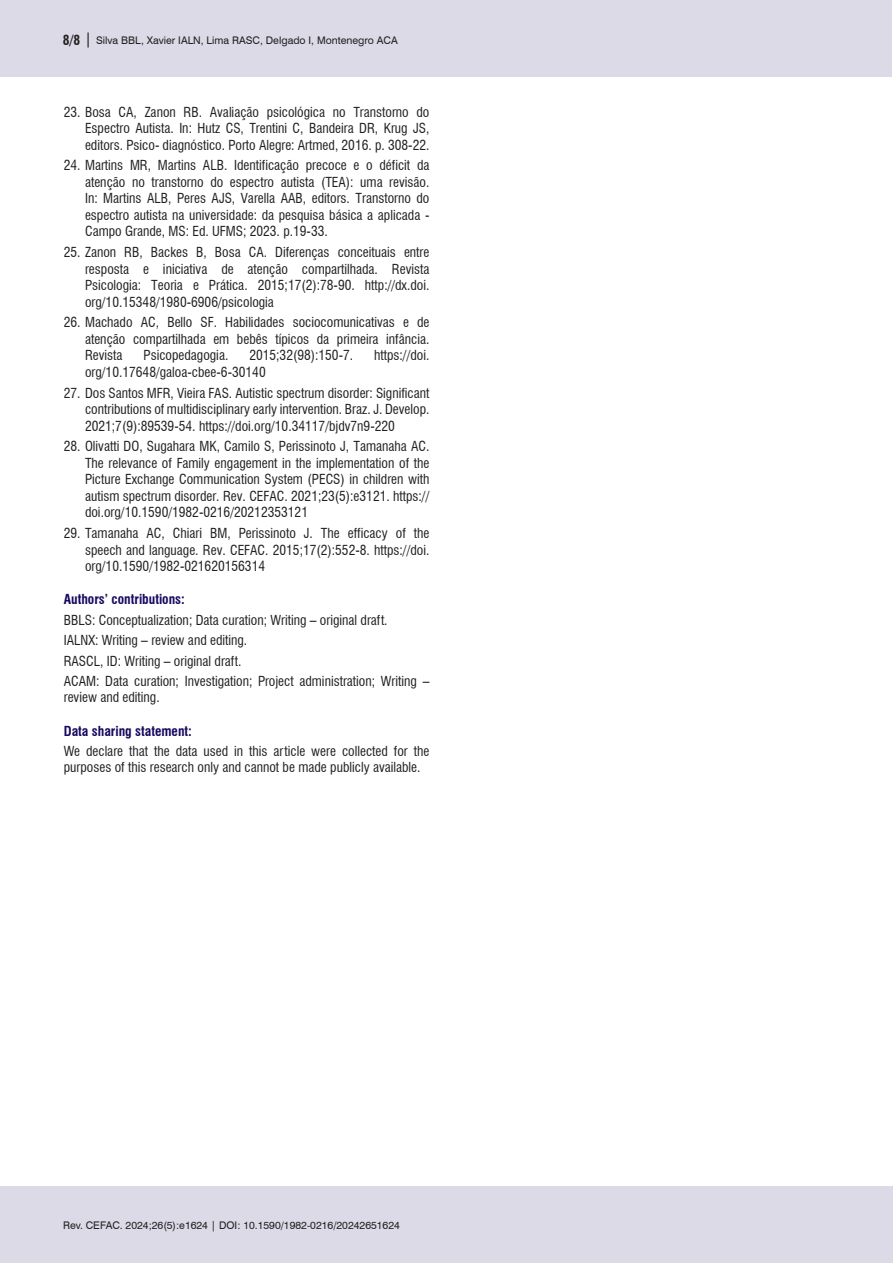
<style>
.page{position:relative;width:893px;height:1263px;background:#fff}
.page>*{position:absolute;margin:0;border:0;box-sizing:border-box;transform-origin:0 0}
.Contibuição_autor{font:condensed 13.5px/16.5px "Swiss 721 BT";color:#231f20;text-align:justify}
.Contibuição_autor_titulo{font:700 condensed 13.5px "Swiss 721 BT";color:#18085f}
.t1{font:10.5px "Swiss 721 BT";color:#231f20}
.s1{font-weight:700;font-stretch:condensed;font-size:13.5px}
.s2{font-size:15px}
</style>
<div class="page">
<div style="left:0;top:1186px;width:892px;height:77px;background:#dcdae7"></div>
<div style="left:0;top:0;width:892px;height:77px;background:#dcdae7"></div>
<p class="t1" style="left:63px;top:33px;width:337px"><span class="s1">8/8</span> <span class="s2">|</span> Silva BBL, Xavier IALN, Lima RASC, Delgado I, Montenegro ACA</p>
<p class="Contibuição_autor" style="left:85px;top:103px;width:346px;text-indent:-21px">23. Bosa CA, Zanon RB. Avaliação psicológica no Transtorno do Espectro Autista. In: Hutz CS, Trentini C, Bandeira DR, Krug JS, editors. Psico‑ diagnóstico. Porto Alegre: Artmed, 2016. p. 308-22.</p>
<p class="Contibuição_autor" style="left:85px;top:157px;width:346px;text-indent:-21px">24. Martins MR, Martins ALB. Identificação precoce e o déficit da atenção no transtorno do espectro autista (TEA): uma revisão.<br>In: Martins ALB, Peres AJS, Varella AAB, editors. Transtorno do espectro autista na universidade: da pesquisa básica a aplicada - Campo Grande, MS: Ed. UFMS; 2023. p.19-33.</p>
<p class="Contibuição_autor" style="left:85px;top:244px;width:346px;text-indent:-21px">25. Zanon RB, Backes B, Bosa CA. Diferenças conceituais entre resposta e iniciativa de atenção compartilhada. Revista Psicologia: Teoria e Prática. 2015;17(2):78-90. http://dx.doi. org/10.15348/1980-6906/psicologia</p>
<p class="Contibuição_autor" style="left:85px;top:314px;width:346px;text-indent:-21px">26. Machado AC, Bello SF. Habilidades sociocomunicativas e de atenção compartilhada em bebês típicos da primeira infância.<br>Revista</p>
<p class="Contibuição_autor" style="left:144px;top:347px;width:86px">Psicopedagogia.</p>
<p class="Contibuição_autor" style="left:249px;top:347px;width:105px">2015;32(98):150-7.</p>
<p class="Contibuição_autor" style="left:374px;top:347px;width:57px">https://doi.</p>
<p class="Contibuição_autor" style="left:85px;top:364px;width:182px">org/10.17648/galoa-cbee-6-30140</p>
<p class="Contibuição_autor" style="left:85px;top:384px;width:346px;text-indent:-21px">27. Dos Santos MFR, Vieira FAS. Autistic spectrum disorder: Significant contributions of multidisciplinary early intervention. Braz. J. Develop.<br>2021;7(9):89539-54. https://doi.org/10.34117/bjdv7n9-220</p>
<p class="Contibuição_autor" style="left:85px;top:438px;width:346px;text-indent:-21px">28. Olivatti DO, Sugahara MK, Camilo S, Perissinoto J, Tamanaha AC.<br>The relevance of Family engagement in the implementation of the Picture Exchange Communication System (PECS) in children with autism spectrum disorder. Rev. CEFAC. 2021;23(5):e3121. https:// doi.org/10.1590/1982-0216/20212353121</p>
<p class="Contibuição_autor" style="left:85px;top:525px;width:346px;text-indent:-21px">29. Tamanaha AC, Chiari BM, Perissinoto J. The efficacy of the speech and language. Rev. CEFAC. 2015;17(2):552-8. https://doi. org/10.1590/1982-021620156314</p>
<p class="Contibuição_autor_titulo" style="left:64px;top:591px;width:123px">Authors’ contributions:</p>
<p class="Contibuição_autor" style="left:64px;top:612px;width:325px">BBLS: Conceptualization; Data curation; Writing – original draft.</p>
<p class="Contibuição_autor" style="left:64px;top:632px;width:185px">IALNX: Writing – review and editing.</p>
<p class="Contibuição_autor" style="left:64px;top:652px;width:179px">RASCL, ID: Writing – original draft.</p>
<p class="Contibuição_autor" style="left:64px;top:673px;width:367px">ACAM: Data curation; Investigation; Project administration; Writing – review and editing.</p>
<p class="Contibuição_autor_titulo" style="left:64px;top:722px;width:130px">Data sharing statement:</p>
<p class="Contibuição_autor" style="left:64px;top:743px;width:367px">We declare that the data used in this article were collected for the purposes of this research only and cannot be made publicly available.</p>
<p class="t1" style="left:63px;top:1218px;width:338px">Rev. CEFAC. 2024;26(5):e1624 | DOI: 10.1590/1982-0216/20242651624</p>
</div>
